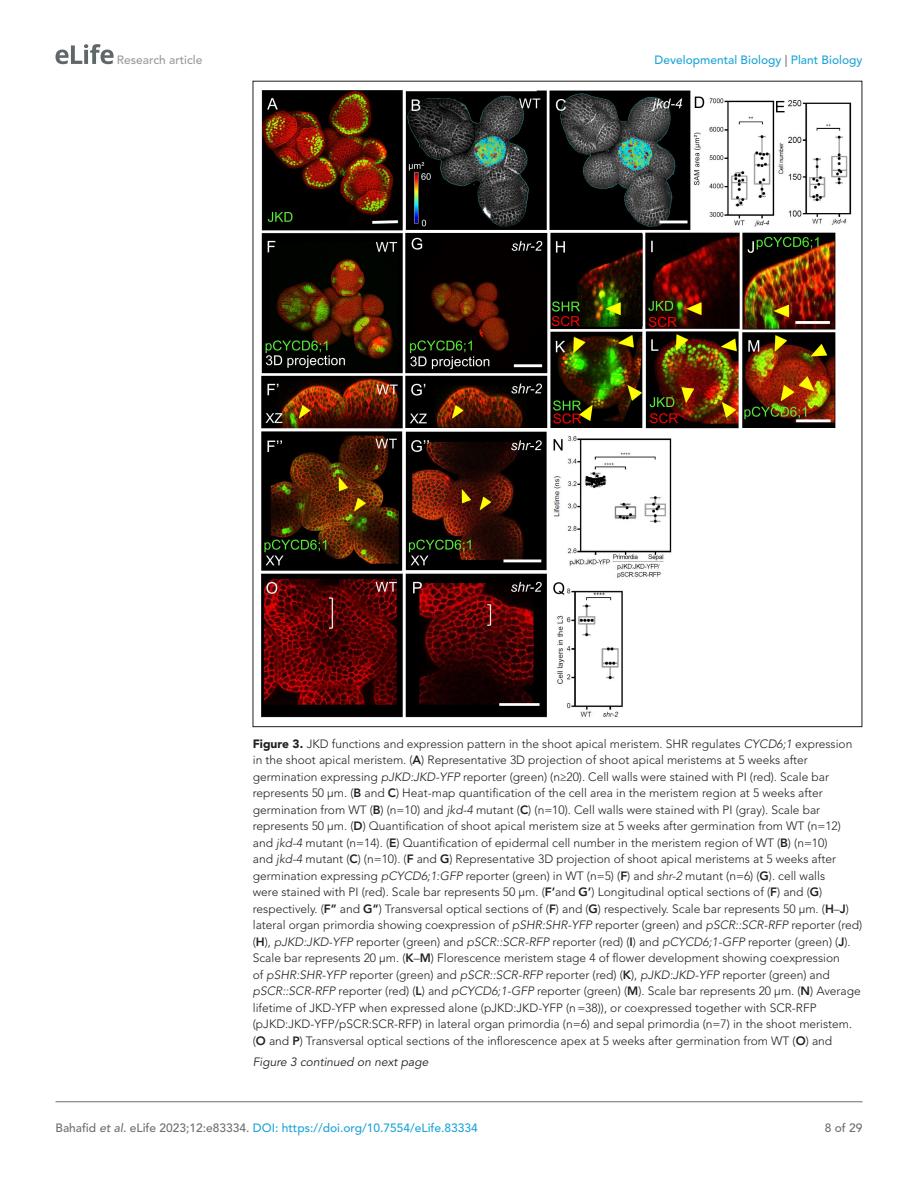
<style>
.page{position:relative;width:918px;height:1188px;background:#fff}
.page>*{position:absolute;margin:0;border:0;box-sizing:border-box;transform-origin:0 0}
.t1{font:300 12px/16.5px "Avenir LT Std";color:#231f20}
.t2{font:500 12px "Avenir LT Std";color:#1ea4d7}
.t3{font:italic 12px "Avenir LT Std";color:#231f20}
.t4{font:500 12px "Avenir LT Std";color:#9a9a9a}
.t5{font:500 12px "Avenir LT Std";color:#6e6e70}
.s1{color:#6e6e70}
.s2{font-weight:900}
.s3{font-style:italic}
.s4{font-weight:800}
.s5{font-style:italic;color:#6e6e70}
</style>
<div class="page">
<svg style="left:56px;top:44px;width:58px;height:20px"></svg>
<hr style="left:56px;top:1101px;width:806px;height:1px;background:#6e6e70">
<img style="left:262px;top:90px;width:590px;height:628px">
<p class="t4" style="left:117px;top:53px;width:87px">Research article</p>
<p class="t2" style="left:655px;top:53px;width:209px">Developmental Biology <span class="s1">|</span> Plant Biology</p>
<p class="t1" style="left:253px;top:736px;width:611px"><span class="s2">Figure 3.</span> JKD functions and expression pattern in the shoot apical meristem. SHR regulates <span class="s3">CYCD6;1</span> expression in the shoot apical meristem. (<span class="s4">A</span>) Representative 3D projection of shoot apical meristems at 5 weeks after germination expressing <span class="s3">pJKD:JKD-YFP</span> reporter (green) (n≥20). Cell walls were stained with PI (red). Scale bar represents 50 µm. (<span class="s4">B</span> and <span class="s4">C</span>) Heat-map quantification of the cell area in the meristem region at 5 weeks after germination from WT (<span class="s4">B</span>) (n=10) and <span class="s3">jkd-4</span> mutant (<span class="s4">C</span>) (n=10). Cell walls were stained with PI (gray). Scale bar represents 50 µm. (<span class="s4">D</span>) Quantification of shoot apical meristem size at 5 weeks after germination from WT (n=12) and <span class="s3">jkd-4</span> mutant (n=14). (<span class="s4">E</span>) Quantification of epidermal cell number in the meristem region of WT (<span class="s4">B</span>) (n=10)<br>and <span class="s3">jkd-4</span> mutant (<span class="s4">C</span>) (n=10). (<span class="s4">F</span> and <span class="s4">G</span>) Representative 3D projection of shoot apical meristems at 5 weeks after germination expressing <span class="s3">pCYCD6;1:GFP</span> reporter (green) in WT (n=5) (<span class="s4">F</span>) and <span class="s3">shr-2</span> mutant (n=6) (<span class="s4">G</span>). cell walls<br>were stained with PI (red). Scale bar represents 50 µm. (<span class="s4">F’</span>and <span class="s4">G’</span>) Longitudinal optical sections of (<span class="s4">F</span>) and (<span class="s4">G</span>) respectively. (<span class="s4">F’’</span> and <span class="s4">G’’</span>) Transversal optical sections of (<span class="s4">F</span>) and (<span class="s4">G</span>) respectively. Scale bar represents 50 µm. (<span class="s4">H</span>–<span class="s4">J</span>) lateral organ primordia showing coexpression of <span class="s3">pSHR:SHR-YFP</span> reporter (green) and <span class="s3">pSCR::SCR-RFP</span> reporter (red) (<span class="s4">H</span>), <span class="s3">pJKD:JKD-YFP</span> reporter (green) and <span class="s3">pSCR::SCR-RFP</span> reporter (red) (<span class="s4">I</span>) and <span class="s3">pCYCD6;1-GFP</span> reporter (green) (<span class="s4">J</span>).<br>Scale bar represents 20 µm. (<span class="s4">K</span>–<span class="s4">M</span>) Florescence meristem stage 4 of flower development showing coexpression<br>of <span class="s3">pSHR:SHR-YFP</span> reporter (green) and <span class="s3">pSCR::SCR-RFP</span> reporter (red) (<span class="s4">K</span>), <span class="s3">pJKD:JKD-YFP</span> reporter (green) and <span class="s3">pSCR::SCR-RFP</span> reporter (red) (<span class="s4">L</span>) and <span class="s3">pCYCD6;1-GFP</span> reporter (green) (<span class="s4">M</span>). Scale bar represents 20 µm. (<span class="s4">N</span>) Average lifetime of JKD-YFP when expressed alone (pJKD:JKD-YFP (n=38)), or coexpressed together with SCR-RFP (pJKD:JKD-YFP/pSCR:SCR-RFP) in lateral organ primordia (n=6) and sepal primordia (n=7) in the shoot meristem. (<span class="s4">O</span> and <span class="s4">P</span>) Transversal optical sections of the inflorescence apex at 5 weeks after germination from WT (<span class="s4">O</span>) and</p>
<p class="t3" style="left:253px;top:1055px;width:177px">Figure 3 continued on next page</p>
<p class="t2" style="left:56px;top:1121px;width:424px"><span class="s1">Bahafid</span> <span class="s5">et al</span><span class="s1">. eLife 2023;12:e83334.</span> DOI: https://doi.org/10.7554/eLife.83334</p>
<p class="t5" style="left:825px;top:1121px;width:39px">8 of 29</p>
</div>
